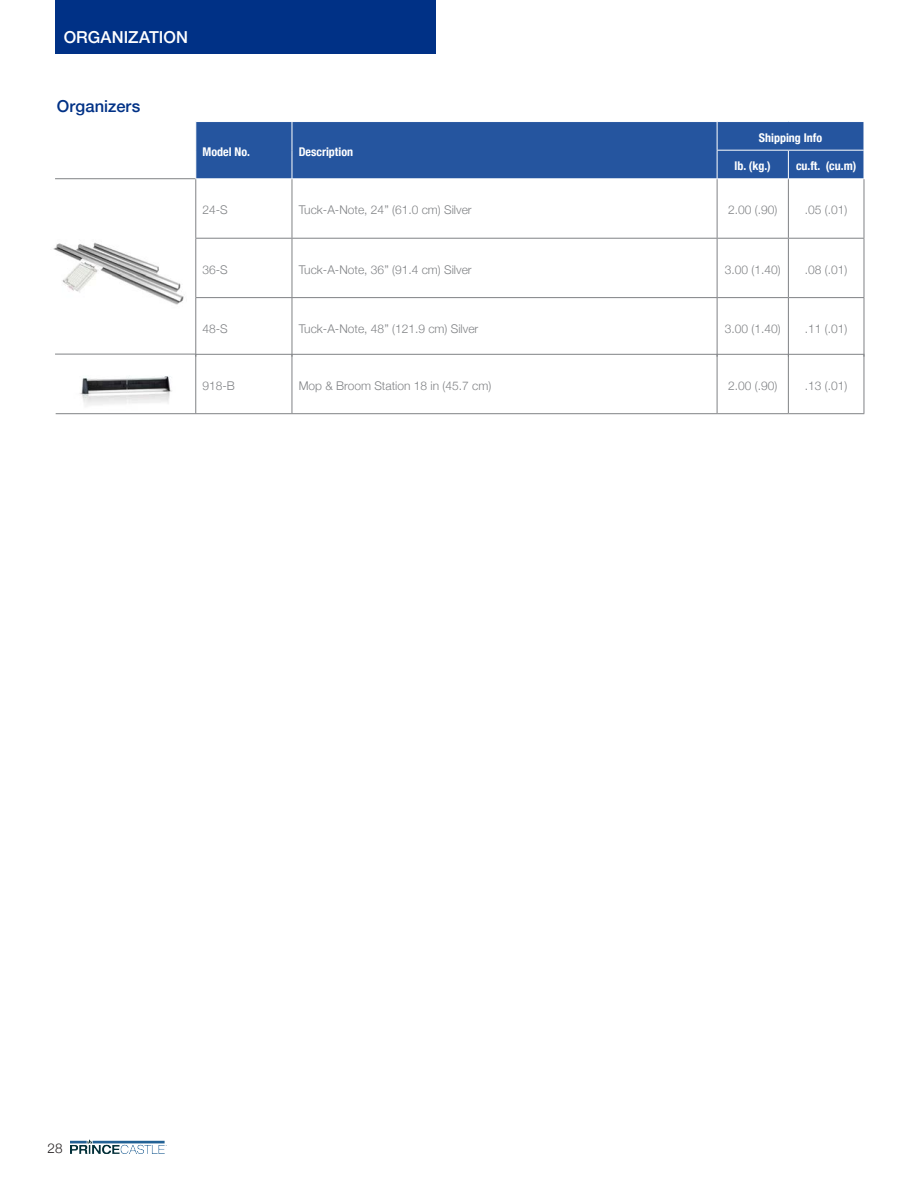
<style>
.page{position:relative;width:918px;height:1188px;background:#fff}
.page>*{position:absolute;margin:0;border:0;box-sizing:border-box;transform-origin:0 0}
.t1{font:500 16.5px "Helvetica Neue";letter-spacing:.005em;color:#fff}
.t2{font:500 16.5px "Helvetica Neue";letter-spacing:.01em;color:#003186}
.t3{font:300 13.5px "Helvetica Neue";color:#231f20}
.t4{font:300 12px "Helvetica Neue";color:#808285}
.t5{font:700 condensed 12px "Helvetica Neue";color:#fff}
</style>
<div class="page">
<img style="left:73px;top:376px;width:102px;height:39px">
<div style="left:56px;top:0;width:380px;height:54px;background:#003186"></div>
<div style="left:195px;top:122px;width:669px;height:56px;background:#25559f"></div>
<hr style="left:195px;top:179px;width:1px;height:59px;background:#808285">
<hr style="left:292px;top:179px;width:1px;height:59px;background:#808285">
<hr style="left:717px;top:179px;width:1px;height:59px;background:#808285">
<hr style="left:788px;top:179px;width:1px;height:59px;background:#808285">
<hr style="left:864px;top:179px;width:1px;height:59px;background:#808285">
<hr style="left:195px;top:238px;width:97px;height:1px;background:#808285">
<hr style="left:195px;top:239px;width:1px;height:58px;background:#808285">
<hr style="left:292px;top:238px;width:425px;height:1px;background:#808285">
<hr style="left:292px;top:239px;width:1px;height:58px;background:#808285">
<hr style="left:717px;top:238px;width:71px;height:1px;background:#808285">
<hr style="left:717px;top:239px;width:1px;height:58px;background:#808285">
<hr style="left:788px;top:238px;width:76px;height:1px;background:#808285">
<hr style="left:788px;top:239px;width:1px;height:58px;background:#808285">
<hr style="left:864px;top:239px;width:1px;height:58px;background:#808285">
<hr style="left:195px;top:297px;width:97px;height:1px;background:#808285">
<hr style="left:195px;top:298px;width:1px;height:59px;background:#808285">
<hr style="left:292px;top:297px;width:425px;height:1px;background:#808285">
<hr style="left:292px;top:298px;width:1px;height:59px;background:#808285">
<hr style="left:717px;top:297px;width:71px;height:1px;background:#808285">
<hr style="left:717px;top:298px;width:1px;height:59px;background:#808285">
<hr style="left:788px;top:297px;width:76px;height:1px;background:#808285">
<hr style="left:788px;top:298px;width:1px;height:59px;background:#808285">
<hr style="left:864px;top:298px;width:1px;height:59px;background:#808285">
<hr style="left:195px;top:354px;width:97px;height:1px;background:#808285">
<hr style="left:195px;top:355px;width:1px;height:58px;background:#808285">
<hr style="left:292px;top:354px;width:425px;height:1px;background:#808285">
<hr style="left:292px;top:355px;width:1px;height:58px;background:#808285">
<hr style="left:717px;top:354px;width:71px;height:1px;background:#808285">
<hr style="left:717px;top:355px;width:1px;height:58px;background:#808285">
<hr style="left:788px;top:354px;width:76px;height:1px;background:#808285">
<hr style="left:788px;top:355px;width:1px;height:58px;background:#808285">
<hr style="left:864px;top:355px;width:1px;height:58px;background:#808285">
<hr style="left:56px;top:413px;width:236px;height:1px;background:#808285">
<hr style="left:292px;top:413px;width:425px;height:1px;background:#808285">
<hr style="left:717px;top:413px;width:71px;height:1px;background:#808285">
<hr style="left:788px;top:413px;width:76px;height:1px;background:#808285">
<hr style="left:55px;top:178px;width:140px;height:1px;background:#808285">
<hr style="left:55px;top:354px;width:140px;height:1px;background:#808285">
<img style="left:53px;top:242px;width:131px;height:63px">
<img style="left:71px;top:1140px;width:95px;height:13px">
<p class="t1" style="left:64px;top:24px;width:126px">ORGANIZATION</p>
<p class="t2" style="left:57px;top:93px;width:85px">Organizers</p>
<p class="t5" style="left:203px;top:142px;width:49px">Model No.</p>
<p class="t5" style="left:299px;top:142px;width:56px">Description</p>
<p class="t5" style="left:759px;top:127px;width:65px">Shipping Info</p>
<p class="t5" style="left:735px;top:156px;width:38px">lb. (kg.)</p>
<p class="t5" style="left:796px;top:156px;width:62px">cu.ft. (cu.m)</p>
<p class="t4" style="left:203px;top:200px;width:27px">24-S</p>
<p class="t4" style="left:299px;top:200px;width:174px">Tuck-A-Note, 24” (61.0 cm) Silver</p>
<p class="t4" style="left:728px;top:200px;width:51px">2.00 (.90)</p>
<p class="t4" style="left:805px;top:200px;width:44px">.05 (.01)</p>
<p class="t4" style="left:203px;top:260px;width:27px">36-S</p>
<p class="t4" style="left:299px;top:260px;width:174px">Tuck-A-Note, 36” (91.4 cm) Silver</p>
<p class="t4" style="left:725px;top:260px;width:57px">3.00 (1.40)</p>
<p class="t4" style="left:805px;top:260px;width:44px">.08 (.01)</p>
<p class="t4" style="left:203px;top:319px;width:27px">48-S</p>
<p class="t4" style="left:299px;top:319px;width:181px">Tuck-A-Note, 48” (121.9 cm) Silver</p>
<p class="t4" style="left:725px;top:319px;width:57px">3.00 (1.40)</p>
<p class="t4" style="left:805px;top:319px;width:44px">.11 (.01)</p>
<p class="t4" style="left:203px;top:376px;width:34px">918-B</p>
<p class="t4" style="left:299px;top:376px;width:194px">Mop &amp; Broom Station 18 in (45.7 cm)</p>
<p class="t4" style="left:728px;top:376px;width:51px">2.00 (.90)</p>
<p class="t4" style="left:805px;top:376px;width:44px">.13 (.01)</p>
<p class="t3" style="left:48px;top:1137px;width:17px">28</p>
</div>
